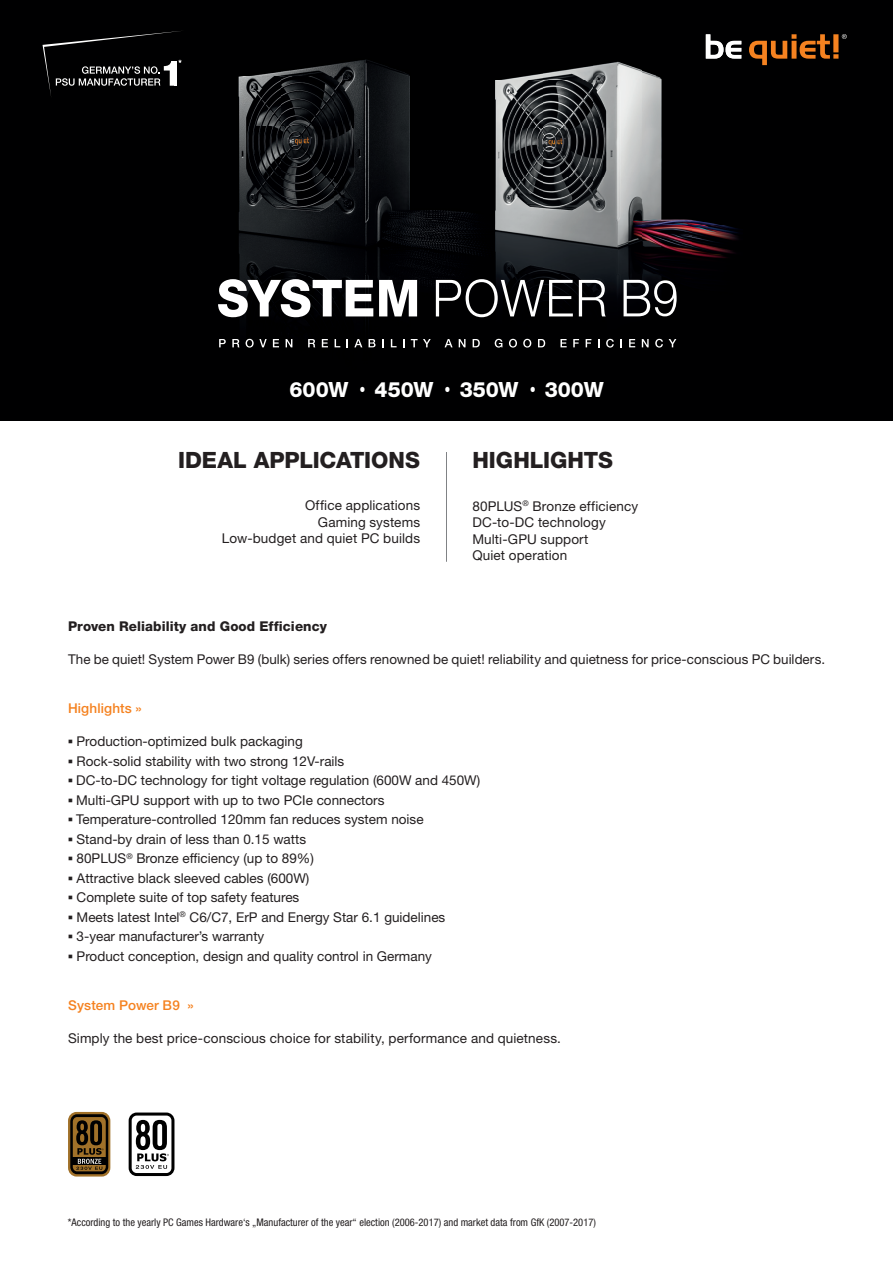
<style>
.page{position:relative;width:893px;height:1263px;background:#fff}
.page>*{position:absolute;margin:0;border:0;box-sizing:border-box;transform-origin:0 0}
.t1{font:800 22.5px "Helvetica Neue LT Pro";color:#231f20}
.t2{font:800 21px "Helvetica Neue LT Pro";letter-spacing:-.005em;color:#fff}
.t3{font:13.5px/16.5px "Helvetica Neue LT Pro";color:#231f20}
.t4{font:800 13.5px "Helvetica Neue LT Pro";letter-spacing:.01em;color:#231f20}
.t5{font:500 13.5px "Helvetica Neue LT Pro";letter-spacing:.01em;color:#f58220}
.t6{font:condensed 10.5px "Helvetica Neue LT Pro";color:#231f20}
.s1{font-family:"Arial Narrow";font-weight:400}
.s2{font-family:"Franklin Gothic";font-weight:500}
</style>
<div class="page">
<div style="left:0;top:0;width:893px;height:421px;background:#000001"></div>
<svg style="left:749px;top:34px;width:98px;height:31px"></svg>
<hr style="left:446px;top:452px;width:1px;height:110px;background:#808285">
<svg style="left:128px;top:1112px;width:47px;height:65px"></svg>
<img style="left:251px;top:59px;width:159px;height:17px">
<img style="left:230px;top:76px;width:202px;height:242px">
<img style="left:219px;top:338px;width:209px;height:10px">
<svg style="left:43px;top:31px;width:139px;height:65px"></svg>
<img style="left:432px;top:34px;width:310px;height:314px">
<img style="left:706px;top:34px;width:35px;height:25px">
<svg style="left:218px;top:279px;width:155px;height:38px"></svg>
<svg style="left:379px;top:280px;width:38px;height:36px"></svg>
<svg style="left:436px;top:279px;width:137px;height:38px"></svg>
<svg style="left:579px;top:280px;width:27px;height:36px"></svg>
<svg style="left:219px;top:339px;width:7px;height:8px"></svg>
<svg style="left:232px;top:339px;width:7px;height:8px"></svg>
<svg style="left:246px;top:339px;width:21px;height:9px"></svg>
<svg style="left:273px;top:339px;width:6px;height:8px"></svg>
<svg style="left:286px;top:339px;width:6px;height:8px"></svg>
<svg style="left:308px;top:339px;width:7px;height:8px"></svg>
<svg style="left:322px;top:339px;width:6px;height:8px"></svg>
<svg style="left:335px;top:339px;width:5px;height:8px"></svg>
<svg style="left:354px;top:339px;width:8px;height:8px"></svg>
<svg style="left:369px;top:339px;width:6px;height:8px"></svg>
<svg style="left:382px;top:339px;width:2px;height:8px"></svg>
<svg style="left:391px;top:339px;width:6px;height:8px"></svg>
<svg style="left:411px;top:339px;width:20px;height:8px"></svg>
<svg style="left:445px;top:339px;width:8px;height:8px"></svg>
<svg style="left:459px;top:339px;width:6px;height:8px"></svg>
<svg style="left:473px;top:339px;width:7px;height:8px"></svg>
<svg style="left:495px;top:339px;width:7px;height:9px"></svg>
<svg style="left:509px;top:339px;width:8px;height:9px"></svg>
<svg style="left:523px;top:339px;width:8px;height:9px"></svg>
<svg style="left:538px;top:339px;width:7px;height:8px"></svg>
<svg style="left:560px;top:339px;width:7px;height:8px"></svg>
<svg style="left:573px;top:339px;width:6px;height:8px"></svg>
<svg style="left:586px;top:339px;width:5px;height:8px"></svg>
<svg style="left:606px;top:339px;width:8px;height:9px"></svg>
<svg style="left:620px;top:339px;width:2px;height:8px"></svg>
<svg style="left:629px;top:339px;width:6px;height:8px"></svg>
<svg style="left:642px;top:339px;width:7px;height:8px"></svg>
<svg style="left:655px;top:339px;width:8px;height:9px"></svg>
<svg style="left:669px;top:339px;width:7px;height:8px"></svg>
<svg style="left:624px;top:280px;width:53px;height:36px"></svg>
<svg style="left:68px;top:1112px;width:42px;height:64px"></svg>
<svg style="left:70px;top:1114px;width:38px;height:60px;background:#503a19"></svg>
<h2 class="t2" style="left:290px;top:377px;width:316px">600W <span class="s1">•</span> 450W <span class="s1">•</span> 350W <span class="s1">•</span> 300W</h2>
<h1 class="t1" style="left:178px;top:447px;width:244px">IDEAL APPLICATIONS</h1>
<h1 class="t1" style="left:472px;top:447px;width:142px">HIGHLIGHTS</h1>
<p class="t3" style="left:222px;top:497px;width:200px;text-align:right">Office applications<br>Gaming systems<br>Low-budget and quiet PC builds</p>
<p class="t3" style="left:472px;top:497px;width:167px">80PLUS<sup>®</sup> Bronze efficiency<br>DC-to-DC technology<br>Multi-GPU support<br>Quiet operation</p>
<p class="t4" style="left:68px;top:618px;width:260px">Proven Reliability and Good Efficiency</p>
<p class="t3" style="left:68px;top:650px;width:758px">The be quiet! System Power B9 (bulk) series offers renowned be quiet! reliability and quietness for price-conscious PC builders.</p>
<p class="t5" style="left:68px;top:700px;width:75px">Highlights »</p>
<p class="t3" style="left:68px;top:733px;width:236px"><span class="s2">▪</span> Production-optimized bulk packaging</p>
<p class="t3" style="left:68px;top:752px;width:278px"><span class="s2">▪</span> Rock-solid stability with two strong 12V-rails</p>
<p class="t3" style="left:68px;top:772px;width:414px"><span class="s2">▪</span> DC-to-DC technology for tight voltage regulation (600W and 450W)</p>
<p class="t3" style="left:68px;top:791px;width:318px"><span class="s2">▪</span> Multi-GPU support with up to two PCIe connectors</p>
<p class="t3" style="left:68px;top:811px;width:357px"><span class="s2">▪</span> Temperature-controlled 120mm fan reduces system noise</p>
<p class="t3" style="left:68px;top:830px;width:240px"><span class="s2">▪</span> Stand-by drain of less than 0.15 watts</p>
<p class="t3" style="left:68px;top:850px;width:247px"><span class="s2">▪</span> 80PLUS<sup>®</sup> Bronze efficiency (up to 89%)</p>
<p class="t3" style="left:68px;top:869px;width:243px"><span class="s2">▪</span> Attractive black sleeved cables (600W)</p>
<p class="t3" style="left:68px;top:889px;width:233px"><span class="s2">▪</span> Complete suite of top safety features</p>
<p class="t3" style="left:68px;top:908px;width:379px"><span class="s2">▪</span> Meets latest Intel<sup>®</sup> C6/C7, ErP and Energy Star 6.1 guidelines</p>
<p class="t3" style="left:68px;top:928px;width:198px"><span class="s2">▪</span> 3-year manufacturer’s warranty</p>
<p class="t3" style="left:68px;top:947px;width:365px"><span class="s2">▪</span> Product conception, design and quality control in Germany</p>
<p class="t5" style="left:68px;top:997px;width:127px">System Power B9 »</p>
<p class="t3" style="left:68px;top:1030px;width:494px">Simply the best price-conscious choice for stability, performance and quietness.</p>
<p class="t6" style="left:68px;top:1216px;width:529px">*According to the yearly PC Games Hardware‘s „Manufacturer of the year“ election (2006-2017) and market data from GfK (2007-2017)</p>
</div>
